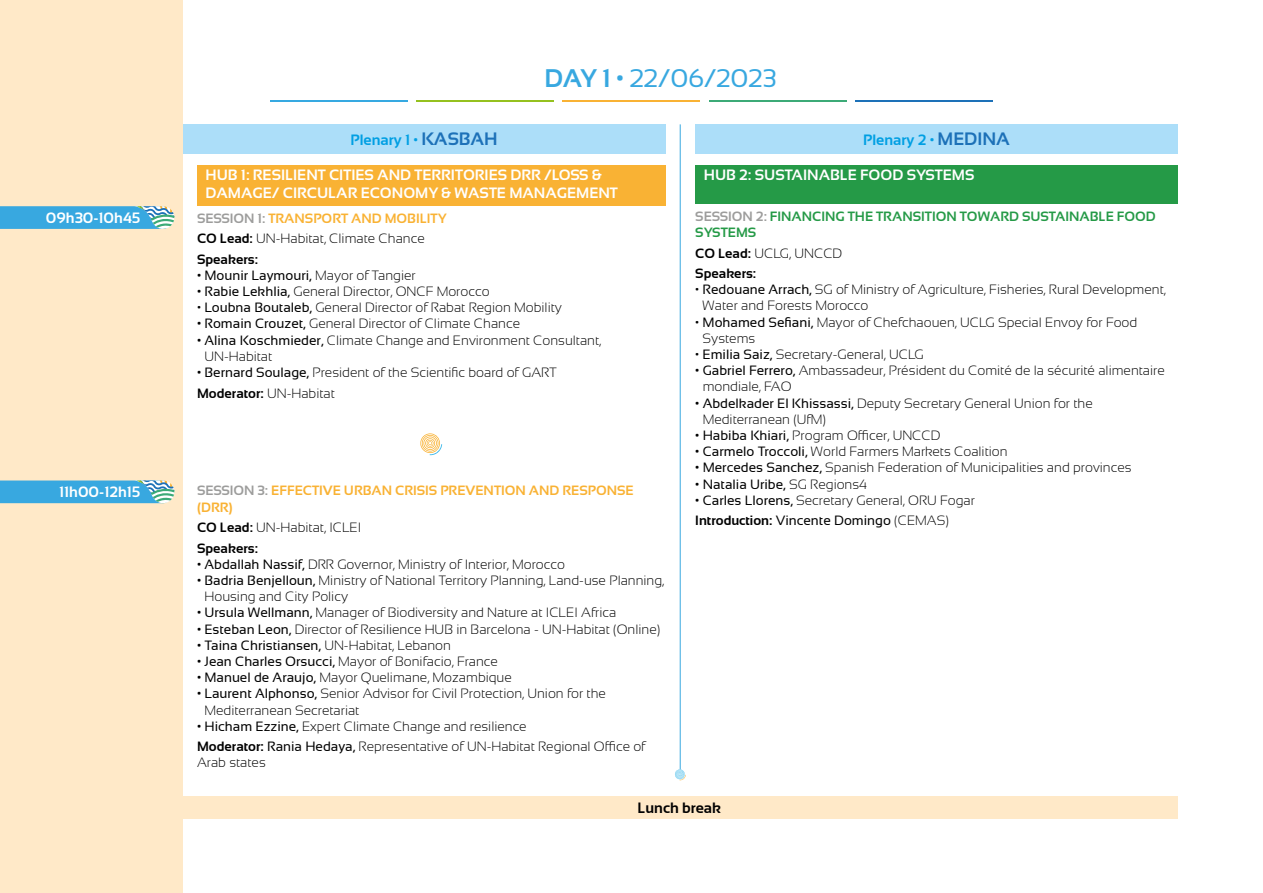
<style>
.page{position:relative;width:1263px;height:893px;background:#fff}
.page>*{position:absolute;margin:0;border:0;box-sizing:border-box;transform-origin:0 0}
.t1{font:25.5px "Sansation";color:#38a8e0}
.t2{font:700 15px/18px "Sansation";color:#fff}
.t3{font:700 15px "Sansation";color:#009fe3}
.t4{font:700 15px "Sansation";color:#000}
.t5{font:300 13.5px/16.2px "Sansation";color:#000}
.t6{font:13.5px "Sansation";color:#000}
.t7{font:700 13.5px/16.2px "Sansation";color:#259a47}
.t8{font:700 13.5px/20.4px "Sansation";color:#000}
.t9{font:700 13.5px/16.2px "Sansation";color:#f9b234}
.s1{font-weight:700}
.s2{font-size:18px;color:#1d71b8}
.s3{font-weight:700;color:#9d9d9c}
.s4{font-weight:700;color:#f9b234}
.s5{font-weight:300}
.s6{font-weight:400}
.s7{color:#9d9d9c}
</style>
<div class="page">
<div style="left:181px;top:797px;width:997px;height:22px;background:#ffe9c8"></div>
<div style="left:695px;top:124px;width:483px;height:29px;background:#acdef9"></div>
<div style="left:183px;top:124px;width:482px;height:29px;background:#acdef9"></div>
<div style="left:0;top:0;width:183px;height:893px;background:#ffe9c8"></div>
<hr style="left:563px;top:101px;width:137px;height:1px;background:#f9b234">
<hr style="left:416px;top:101px;width:138px;height:1px;background:#95c11f">
<hr style="left:270px;top:101px;width:137px;height:1px;background:#36a9e1">
<hr style="left:709px;top:101px;width:137px;height:1px;background:#3caa77">
<hr style="left:855px;top:101px;width:138px;height:1px;background:#1d71b8">
<div style="left:197px;top:165px;width:468px;height:40px;background:#f9b234"></div>
<div style="left:695px;top:165px;width:483px;height:22px;background:#259a47"></div>
<div style="left:695px;top:182px;width:483px;height:21px;background:#259a47"></div>
<svg style="left:0;top:206px;width:174px;height:23px;background:#49addb"></svg>
<svg style="left:0;top:480px;width:174px;height:23px;background:#4aaedb"></svg>
<svg style="left:420px;top:433px;width:22px;height:22px"></svg>
<hr style="left:680px;top:124px;width:1px;height:645px;background:#38a8e0">
<svg style="left:675px;top:769px;width:11px;height:11px"></svg>
<p class="t2" style="left:46px;top:209px;width:96px">09h30-10h45</p>
<p class="t2" style="left:59px;top:483px;width:83px">11h00-12h15</p>
<h1 class="t1" style="left:544px;top:64px;width:234px"><span class="s1">DAY 1 •</span> 22/06/2023</h1>
<p class="t3" style="left:351px;top:132px;width:149px">Plenary 1 • <span class="s2">KASBAH</span></p>
<p class="t3" style="left:863px;top:132px;width:148px">Plenary 2 • <span class="s2">MEDINA</span></p>
<p class="t2" style="left:206px;top:166px;width:414px">HUB 1: RESILIENT CITIES AND TERRITORIES DRR /LOSS &amp;<br>DAMAGE/ CIRCULAR ECONOMY &amp; WASTE MANAGEMENT</p>
<p class="t5" style="left:197px;top:208px;width:251px;line-height:20.4px"><span class="s3">SESSION 1:</span> <span class="s4">TRANSPORT AND MOBILITY<br></span><span class="s1">CO Lead:</span> UN-Habitat, Climate Chance<br><span class="s1">Speakers:</span></p>
<p class="t6" style="left:197px;top:268px;width:220px">• Mounir Laymouri, <span class="s5">Mayor of Tangier</span></p>
<p class="t5" style="left:197px;top:283px;width:294px"><span class="s6">• Rabie Lekhlia,</span> General Director, ONCF Morocco</p>
<p class="t5" style="left:197px;top:299px;width:366px">• <span class="s6">Loubna Boutaleb,</span> General Director of Rabat Region Mobility</p>
<p class="t5" style="left:197px;top:316px;width:325px"><span class="s6">• Romain Crouzet,</span> General Director of Climate Chance</p>
<p class="t5" style="left:204px;top:332px;width:398px;text-indent:-7px"><span class="s6">• Alina Koschmieder,</span> Climate Change and Environment Consultant,<br>UN-Habitat</p>
<p class="t5" style="left:197px;top:362px;width:361px;line-height:20.4px"><span class="s6">• Bernard Soulage,</span> President of the Scientific board of GART<br><span class="s1">Moderator:</span> UN-Habitat</p>
<p class="t9" style="left:197px;top:483px;width:438px"><span class="s7">SESSION 3:</span> EFFECTIVE URBAN CRISIS PREVENTION AND RESPONSE (DRR)</p>
<p class="t8" style="left:197px;top:517px;width:166px">CO Lead: <span class="s5">UN-Habitat, ICLEI<br></span>Speakers:</p>
<p class="t5" style="left:197px;top:556px;width:369px"><span class="s6">• Abdallah Nassif,</span> DRR Governor, Ministry of Interior, Morocco</p>
<p class="t5" style="left:204px;top:572px;width:461px;text-indent:-7px"><span class="s6">• Badria Benjelloun,</span> Ministry of National Territory Planning, Land-use Planning,<br>Housing and City Policy</p>
<p class="t5" style="left:197px;top:605px;width:421px"><span class="s6">• Ursula Wellmann,</span> Manager of Biodiversity and Nature at ICLEI Africa</p>
<p class="t5" style="left:197px;top:621px;width:465px"><span class="s6">• Esteban Leon,</span> Director of Resilience HUB in Barcelona - UN-Habitat (Online)</p>
<p class="t6" style="left:197px;top:638px;width:255px">• Taina Christiansen, <span class="s5">UN-Habitat, Lebanon</span></p>
<p class="t5" style="left:197px;top:653px;width:302px"><span class="s6">• Jean Charles Orsucci,</span> Mayor of Bonifacio, France</p>
<p class="t5" style="left:197px;top:669px;width:316px"><span class="s6">• Manuel de Araujo,</span> Mayor Quelimane, Mozambique</p>
<p class="t5" style="left:204px;top:686px;width:403px;text-indent:-7px"><span class="s6">• Laurent Alphonso,</span> Senior Advisor for Civil Protection, Union for the<br>Mediterranean Secretariat</p>
<p class="t5" style="left:197px;top:716px;width:450px;line-height:20.4px"><span class="s6">• Hicham Ezzine,</span> Expert Climate Change and resilience<br><span class="s1">Moderator:</span> <span class="s6">Rania Hedaya,</span> Representative of UN-Habitat Regional Office of</p>
<p class="t5" style="left:197px;top:755px;width:70px">Arab states</p>
<p class="t2" style="left:704px;top:166px;width:272px">HUB 2: SUSTAINABLE FOOD SYSTEMS</p>
<p class="t7" style="left:695px;top:208px;width:462px"><span class="s7">SESSION 2:</span> FINANCING THE TRANSITION TOWARD SUSTAINABLE FOOD<br>SYSTEMS</p>
<p class="t8" style="left:695px;top:243px;width:149px">CO Lead: <span class="s5">UCLG, UNCCD<br></span>Speakers:</p>
<p class="t5" style="left:703px;top:281px;width:465px;text-indent:-7px">• <span class="s6">Redouane Arrach,</span> SG of Ministry of Agriculture, Fisheries, Rural Development,<br>Water and Forests Morocco</p>
<p class="t5" style="left:703px;top:314px;width:436px;text-indent:-7px">• <span class="s6">Mohamed Sefiani,</span> Mayor of Chefchaouen, UCLG Special Envoy for Food<br>Systems</p>
<p class="t5" style="left:695px;top:346px;width:230px">• <span class="s6">Emilia Saiz,</span> Secretary-General, UCLG</p>
<p class="t5" style="left:703px;top:362px;width:464px;text-indent:-7px"><span class="s6">• Gabriel Ferrero,</span> Ambassadeur, Président du Comité de la sécurité alimentaire mondiale, FAO</p>
<p class="t5" style="left:703px;top:395px;width:391px;text-indent:-7px"><span class="s6">• Abdelkader El Khissassi,</span> Deputy Secretary General Union for the<br>Mediterranean (UfM)</p>
<p class="t5" style="left:695px;top:427px;width:247px"><span class="s6">• Habiba Khiari,</span> Program Officer, UNCCD</p>
<p class="t5" style="left:695px;top:443px;width:314px"><span class="s6">• Carmelo Troccoli,</span> World Farmers Markets Coalition</p>
<p class="t5" style="left:695px;top:460px;width:438px"><span class="s6">• Mercedes Sanchez,</span> Spanish Federation of Municipalities and provinces</p>
<p class="t6" style="left:695px;top:476px;width:173px">• Natalia Uribe, <span class="s5">SG Regions4</span></p>
<p class="t5" style="left:695px;top:490px;width:281px;line-height:20.4px"><span class="s6">• Carles Llorens,</span> Secretary General, ORU Fogar<br><span class="s1">Introduction:</span> <span class="s6">Vincente Domingo</span> (CEMAS)</p>
<p class="t4" style="left:637px;top:800px;width:85px">Lunch break</p>
</div>
